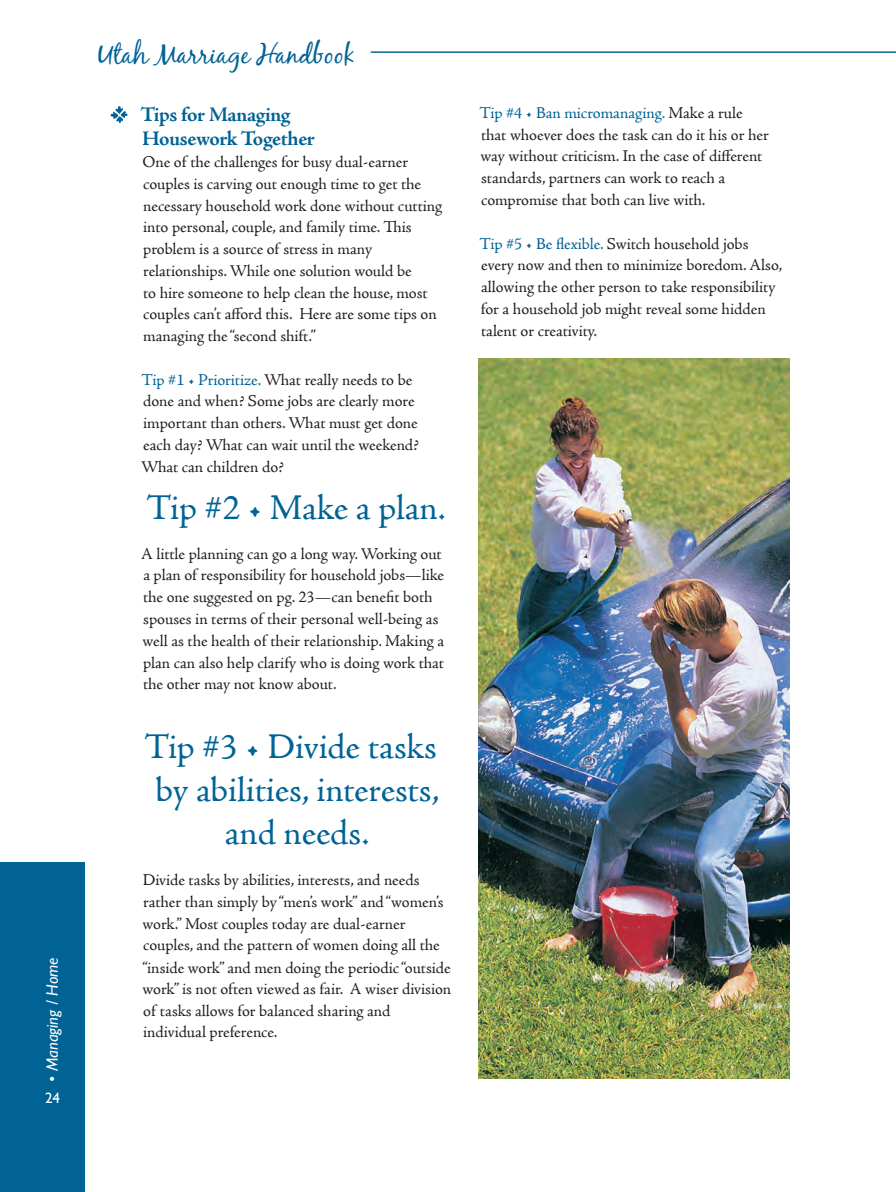
<style>
.page{position:relative;width:896px;height:1192px;background:#fff}
.page>*{position:absolute;margin:0;border:0;box-sizing:border-box;transform-origin:0 0}
.t1{font:36px/43.2px "Adobe Jenson Pro";letter-spacing:-.005em;color:#006396;text-align:center}
.t2{font:27px "Black Jack";color:#006295}
.t3{font:700 21px/24px "Adobe Jenson Pro";letter-spacing:-.02em;color:#006295}
.t4{font:16.5px/21.8px "Adobe Jenson Pro";letter-spacing:-.005em;color:#231f20}
.t5{font:italic 16.5px "Gill Sans";color:#fff}
.t6{font:15px "Gill Sans";color:#fff}
.s1{color:#006295}
</style>
<div class="page">
<div style="left:0;top:862px;width:85px;height:329px;background:#006295"></div>
<hr style="left:370px;top:52px;width:525px;height:1px;background:#006295">
<svg style="left:110px;top:106px;width:17px;height:17px"></svg>
<img style="left:478px;top:359px;width:311px;height:719px">
<p class="t5" style="left:43px;top:1081px;width:126px;rotate:-90deg">• Managing / Home</p>
<p class="t6" style="left:45px;top:1088px;width:16px">24</p>
<h2 class="t2" style="left:98px;top:38px;width:258px">Utah Marriage Handbook</h2>
<p class="t3" style="left:140px;top:103px;width:176px">Tips for Managing<br>Housework Together</p>
<p class="t4" style="left:142px;top:151px;width:301px">One of the challenges for busy dual-earner couples is carving out enough time to get the necessary household work done without cutting into personal, couple, and family time. This problem is a source of stress in many relationships. While one solution would be<br>to hire someone to help clean the house, most couples can’t afford this. Here are some tips on managing the “second shift.”</p>
<p class="t4" style="left:141px;top:369px;width:279px"><span class="s1">Tip #1 • Prioritize.</span> What really needs to be done and when? Some jobs are clearly more important than others. What must get done each day? What can wait until the weekend?<br>What can children do?</p>
<h1 class="t1" style="left:146px;top:486px;width:300px">Tip #2 • Make a plan.</h1>
<p class="t4" style="left:141px;top:543px;width:304px">A little planning can go a long way. Working out a plan of responsibility for household jobs—like the one suggested on pg. 23—can benefit both spouses in terms of their personal well-being as well as the health of their relationship. Making a plan can also help clarify who is doing work that the other may not know about.</p>
<h1 class="t1" style="left:144px;top:725px;width:296px">Tip #3 • Divide tasks by abilities, interests, and needs.</h1>
<p class="t4" style="left:142px;top:869px;width:309px">Divide tasks by abilities, interests, and needs rather than simply by “men’s work” and “women’s work.” Most couples today are dual-earner couples, and the pattern of women doing all the “inside work” and men doing the periodic “outside</p>
<p class="t4" style="left:142px;top:978px;width:310px">work” is not often viewed as fair. A wiser division of tasks allows for balanced sharing and individual preference.</p>
<p class="t4" style="left:479px;top:102px;width:291px"><span class="s1">Tip #4 • Ban micromanaging.</span> Make a rule that whoever does the task can do it his or her way without criticism. In the case of different standards, partners can work to reach a compromise that both can live with.</p>
<p class="t4" style="left:479px;top:233px;width:304px"><span class="s1">Tip #5 • Be flexible.</span> Switch household jobs every now and then to minimize boredom. Also, allowing the other person to take responsibility for a household job might reveal some hidden talent or creativity.</p>
</div>
